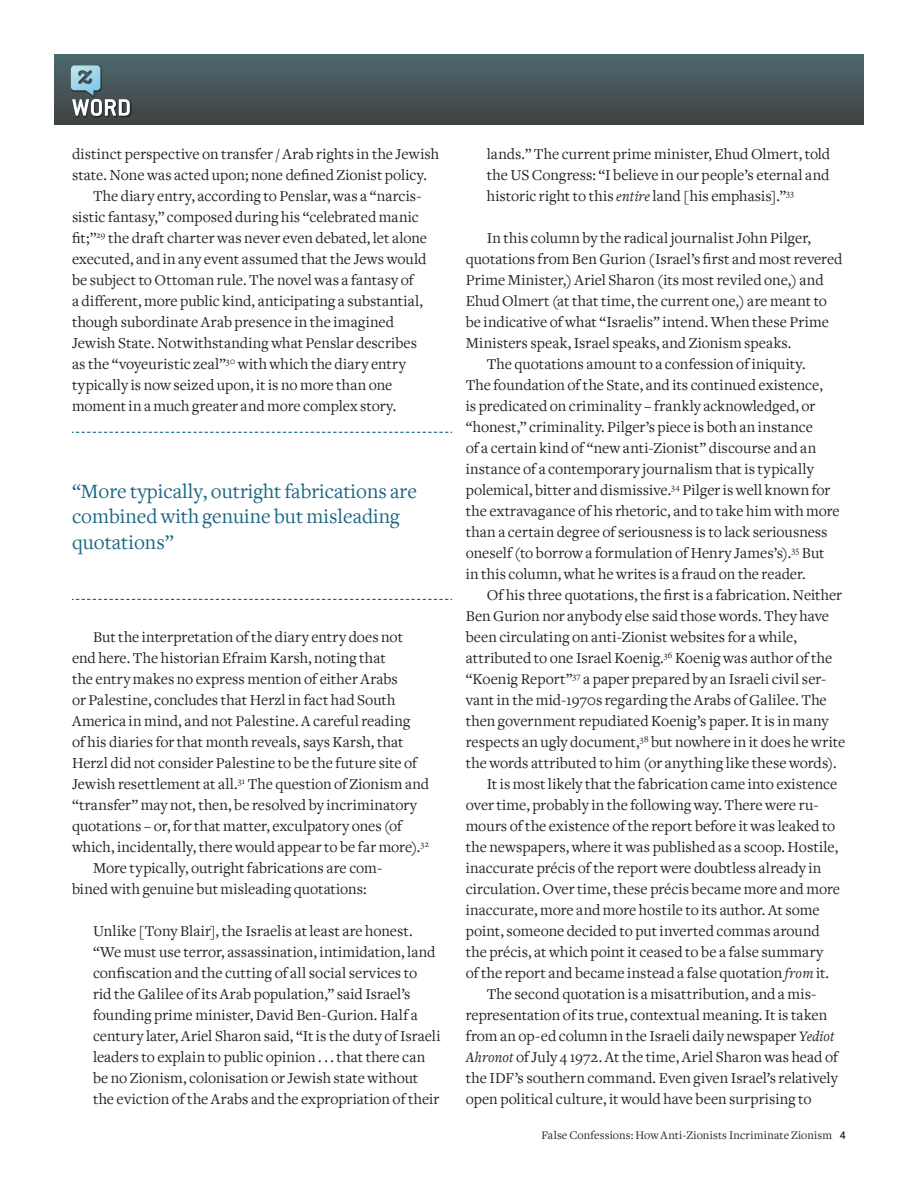
<style>
.page{position:relative;width:918px;height:1188px;background:#fff}
.page>*{position:absolute;margin:0;border:0;box-sizing:border-box;transform-origin:0 0}
.PullQuotes{font:21px/25.5px "Freight Text";color:#196583}
.Body{font:15.75px/21px "Freight Text";color:#231f20}
.t1{font:12px "Freight Text";letter-spacing:.01em;color:#231f20}
.s1{font-style:italic;font-size:15px}
.s2{font-family:"Conduit ITC Std";font-weight:500}
</style>
<div class="page">
<div style="left:125px;top:54px;width:739px;height:70px;background:linear-gradient(to bottom,#4c696f,#414343)"></div>
<div style="left:54px;top:54px;width:84px;height:70px;background:linear-gradient(to bottom,#4c696f,#414343)"></div>
<img style="left:72px;top:98px;width:60px;height:20px">
<img style="left:70px;top:65px;width:1px;height:33px">
<svg style="left:71px;top:65px;width:59px;height:51px;background:#75888e"></svg>
<svg style="left:72px;top:432px;width:380px;height:1px"></svg>
<svg style="left:72px;top:599px;width:380px;height:1px"></svg>
<p class="Body" style="left:72px;top:144px;width:369px">distinct perspective on transfer / Arab rights in the Jewish state. None was acted upon; none defined Zionist policy.</p>
<p class="Body" style="left:72px;top:186px;width:357px;text-indent:21px">The diary entry, according to Penslar, was a “narcis&shy;sistic fantasy,” composed during his “celebrated manic fit;”<sup>29</sup> the draft charter was never even debated, let alone executed, and in any event assumed that the Jews would be subject to Ottoman rule. The novel was a fantasy of<br>a different, more public kind, anticipating a substantial, though subordinate Arab presence in the imagined Jewish State. Notwithstanding what Penslar describes as the “voyeuristic zeal”<sup>30</sup> with which the diary entry typically is now seized upon, it is no more than one moment in a much greater and more complex story.</p>
<p class="PullQuotes" style="left:72px;top:479px;width:347px">“More typically, outright fabrications are combined with genuine but misleading quotations”</p>
<p class="Body" style="left:72px;top:627px;width:359px;text-indent:21px">But the interpretation of the diary entry does not end here. The historian Efraim Karsh, noting that<br>the entry makes no express mention of either Arabs<br>or Palestine, concludes that Herzl in fact had South America in mind, and not Palestine. A careful reading<br>of his diaries for that month reveals, says Karsh, that Herzl did not consider Palestine to be the future site of Jewish resettlement at all.<sup>31</sup> The question of Zionism and “transfer” may not, then, be resolved by incriminatory quotations – or, for that matter, exculpatory ones (of which, incidentally, there would appear to be far more).<sup>32</sup></p>
<p class="Body" style="left:72px;top:858px;width:312px;text-indent:21px">More typically, outright fabrications are com&shy;bined with genuine but misleading quotations:</p>
<p class="Body" style="left:93px;top:921px;width:349px">Unlike [Tony Blair], the Israelis at least are honest. “We must use terror, assassination, intimidation, land confiscation and the cutting of all social services to<br>rid the Galilee of its Arab population,” said Israel’s founding prime minister, David Ben-Gurion. Half a century later, Ariel Sharon said, “It is the duty of Israeli leaders to explain to public opinion . . . that there can be no Zionism, colonisation or Jewish state without the eviction of the Arabs and the expropriation of their</p>
<p class="Body" style="left:487px;top:144px;width:345px;text-align:justify">lands.” The current prime minister, Ehud Olmert, told the US Congress: “I believe in our people’s eternal and historic right to this <span class="s1">entire</span> land [his emphasis].”<sup>33</sup></p>
<p class="Body" style="left:466px;top:228px;width:378px;text-indent:21px">In this column by the radical journalist John Pilger, quotations from Ben Gurion (Israel’s first and most revered Prime Minister,) Ariel Sharon (its most reviled one,) and Ehud Olmert (at that time, the current one,) are meant to be indicative of what “Israelis” intend. When these Prime Ministers speak, Israel speaks, and Zionism speaks.</p>
<p class="Body" style="left:466px;top:354px;width:376px;text-indent:21px">The quotations amount to a confession of iniquity.<br>The foundation of the State, and its continued existence,<br>is predicated on criminality – frankly acknowledged, or “honest,” criminality. Pilger’s piece is both an instance<br>of a certain kind of “new anti-Zionist” discourse and an instance of a contemporary journalism that is typically polemical, bitter and dismissive.<sup>34</sup> Pilger is well known for the extravagance of his rhetoric, and to take him with more than a certain degree of seriousness is to lack seriousness oneself (to borrow a formulation of Henry James’s).<sup>35</sup> But in this column, what he writes is a fraud on the reader.</p>
<p class="Body" style="left:466px;top:585px;width:381px;text-indent:21px">Of his three quotations, the first is a fabrication. Neither Ben Gurion nor anybody else said those words. They have been circulating on anti-Zionist websites for a while, attributed to one Israel Koenig.<sup>36</sup> Koenig was author of the “Koenig Report”<sup>37</sup> a paper prepared by an Israeli civil ser&shy;vant in the mid-1970s regarding the Arabs of Galilee. The then government repudiated Koenig’s paper. It is in many respects an ugly document,<sup>38</sup> but nowhere in it does he write the words attributed to him (or anything like these words).</p>
<p class="Body" style="left:466px;top:774px;width:376px;text-indent:21px">It is most likely that the fabrication came into existence over time, probably in the following way. There were ru&shy;mours of the existence of the report before it was leaked to the newspapers, where it was published as a scoop. Hostile, inaccurate précis of the report were doubtless already in circulation. Over time, these précis became more and more inaccurate, more and more hostile to its author. At some point, someone decided to put inverted commas around the précis, at which point it ceased to be a false summary of the report and became instead a false quotation <span class="s1">from</span> it.</p>
<p class="Body" style="left:466px;top:984px;width:374px;text-indent:21px">The second quotation is a misattribution, and a mis&shy;representation of its true, contextual meaning. It is taken from an op-ed column in the Israeli daily newspaper <span class="s1">Yediot Ahronot</span> of July 4 1972. At the time, Ariel Sharon was head of the IDF’s southern command. Even given Israel’s relatively open political culture, it would have been surprising to</p>
<p class="t1" style="left:541px;top:1129px;width:306px">False Confessions: How Anti-Zionists Incriminate Zionism <span class="s2">4</span></p>
</div>
